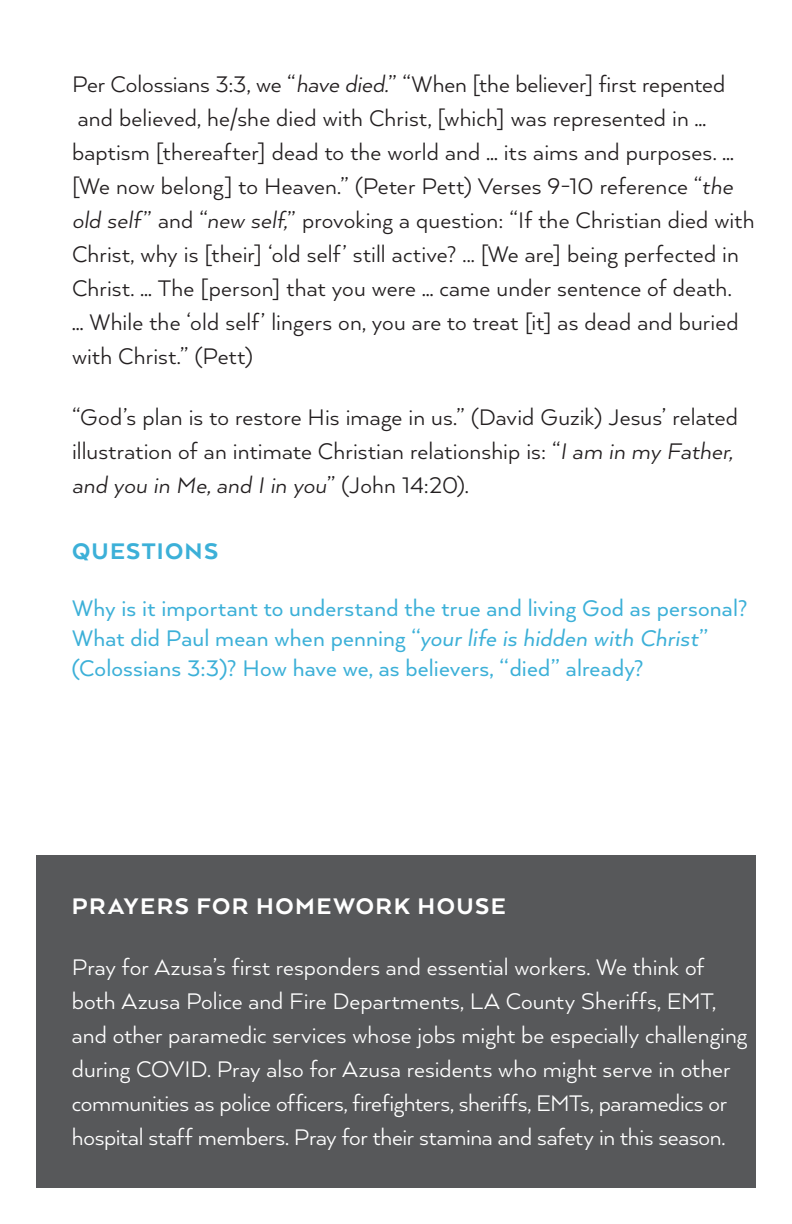
<style>
.page{position:relative;width:792px;height:1224px;background:#fff}
.page>*{position:absolute;margin:0;border:0;box-sizing:border-box;transform-origin:0 0}
.t1{font:26px/34px "Arquitecta";letter-spacing:.005em;color:#231f20}
.t2{font:26px/34px "Arquitecta";color:#fff}
.t3{font:26px/30px "Arquitecta";letter-spacing:.005em;color:#3cb0d8}
.t4{font:800 26px "Arquitecta";letter-spacing:.06em;color:#fff}
.t5{font:800 26px "Arquitecta";letter-spacing:.05em;color:#3cb0d8}
.s1{font-style:italic}
</style>
<div class="page">
<div style="left:36px;top:855px;width:720px;height:333px;background:#57585a"></div>
<p class="t1" style="left:72px;top:66px;width:684px">Per Colossians 3:3, we “<span class="s1">have died.</span>” “When [the believer] first repented and believed, he/she died with Christ, [which] was represented in … baptism [thereafter] dead to the world and … its aims and purposes. … [We now belong] to Heaven.” (Peter Pett) Verses 9-10 reference “<span class="s1">the old self</span>” and “<span class="s1">new self,</span>” provoking a question: “If the Christian died with Christ, why is [their] ‘old self’ still active? ... [We are] being perfected in Christ. … The [person] that you were … came under sentence of death.<br>… While the ‘old self’ lingers on, you are to treat [it] as dead and buried with Christ.” (Pett)</p>
<p class="t1" style="left:72px;top:399px;width:668px">“God’s plan is to restore His image in us.” (David Guzik) Jesus’ related illustration of an intimate Christian relationship is: “<span class="s1">I am in my Father, and you in Me, and I in you</span>” (John 14:20).</p>
<p class="t5" style="left:72px;top:535px;width:148px">QUESTIONS</p>
<p class="t3" style="left:72px;top:592px;width:677px">Why is it important to understand the true and living God as personal?<br>What did Paul mean when penning “<span class="s1">your life is hidden with Christ</span>” (Colossians 3:3)? How have we, as believers, “died” already?</p>
<p class="t4" style="left:72px;top:890px;width:435px">PRAYERS FOR HOMEWORK HOUSE</p>
<p class="t2" style="left:72px;top:949px;width:677px">Pray for Azusa’s first responders and essential workers. We think of both Azusa Police and Fire Departments, LA County Sheriffs, EMT, and other paramedic services whose jobs might be especially challenging during COVID. Pray also for Azusa residents who might serve in other communities as police officers, firefighters, sheriffs, EMTs, paramedics or hospital staff members. Pray for their stamina and safety in this season.</p>
</div>
